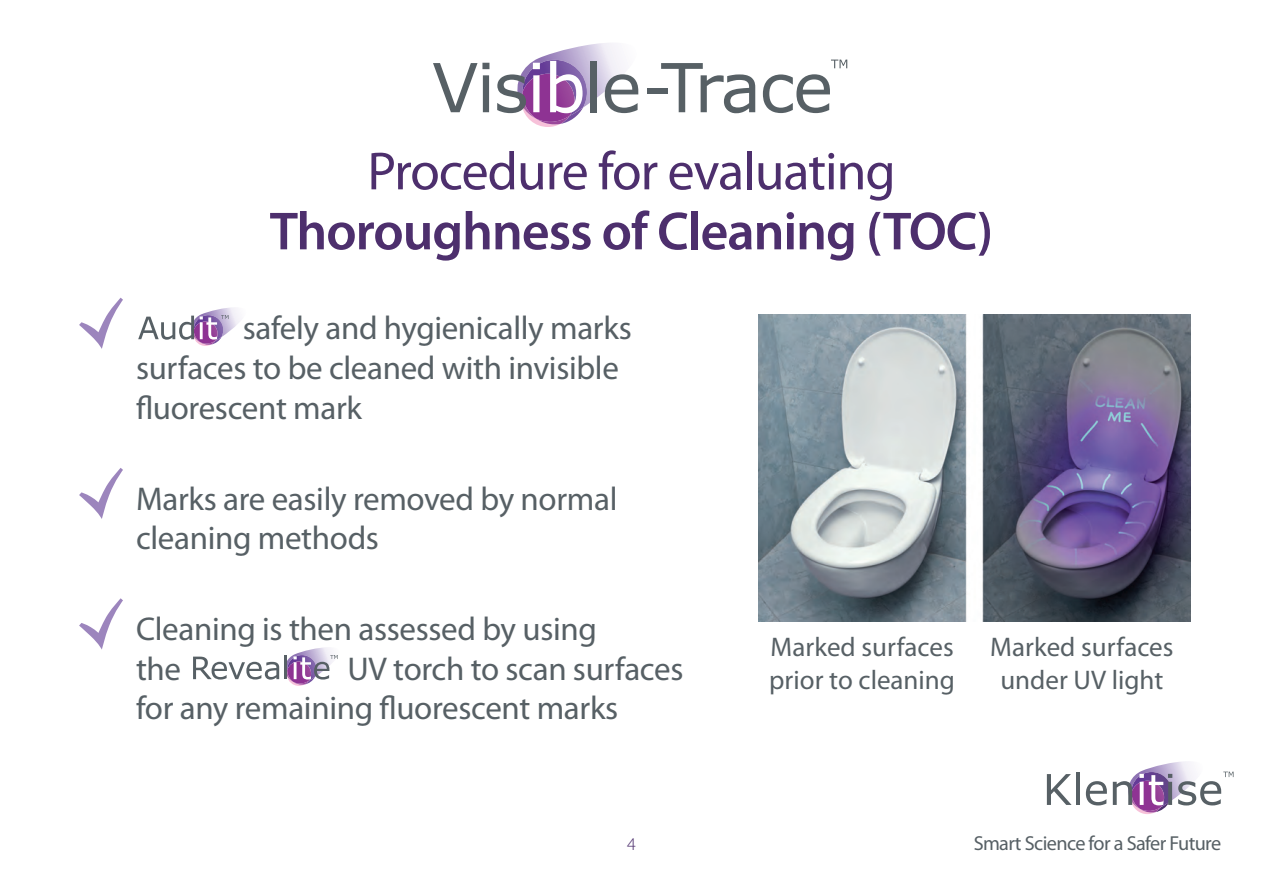
<style>
.page{position:relative;width:1263px;height:893px;background:#fff}
.page>*{position:absolute;margin:0;border:0;box-sizing:border-box;transform-origin:0 0}
.t1{font:600 54px/60px "Myriad Pro";letter-spacing:-.02em;color:#4d2f6d;text-align:center}
.t2{font:33px/39.6px "Myriad Pro";letter-spacing:-.01em;color:#576065}
.t3{font:27px/33px "Myriad Pro";color:#576065}
.t4{font:20.25px "Myriad Pro";letter-spacing:-.03em;color:#576065}
.t5{font:300 18px "Myriad Pro";color:#4d2f6d}
.s1{font-weight:400}
</style>
<div class="page">
<svg style="left:1047px;top:774px;width:24px;height:31px"></svg>
<hr style="left:1076px;top:773px;width:4px;height:32px;background:#576065">
<svg style="left:1086px;top:781px;width:21px;height:24px"></svg>
<svg style="left:1113px;top:762px;width:120px;height:52px"></svg>
<hr style="left:1168px;top:782px;width:4px;height:23px;background:#576065">
<svg style="left:433px;top:63px;width:56px;height:49px"></svg>
<svg style="left:497px;top:43px;width:142px;height:84px"></svg>
<div style="left:647px;top:88px;width:20px;height:6px;background:#576065"></div>
<svg style="left:661px;top:63px;width:94px;height:50px"></svg>
<svg style="left:763px;top:74px;width:67px;height:39px"></svg>
<svg style="left:831px;top:60px;width:16px;height:8px"></svg>
<svg style="left:79px;top:298px;width:44px;height:51px"></svg>
<svg style="left:79px;top:468px;width:44px;height:51px"></svg>
<svg style="left:79px;top:598px;width:44px;height:52px"></svg>
<img style="left:759px;top:314px;width:431px;height:307px">
<svg style="left:193px;top:647px;width:145px;height:39px"></svg>
<svg style="left:138px;top:308px;width:102px;height:38px"></svg>
<p class="t1" style="left:270px;top:140px;width:725px"><span class="s1">Procedure for evaluating<br></span>Thoroughness of Cleaning (TOC)</p>
<p class="t2" style="left:136px;top:308px;width:497px;text-indent:107px">safely and hygienically marks surfaces to be cleaned with invisible fluorescent mark</p>
<p class="t2" style="left:136px;top:478px;width:483px">Marks are easily removed by normal cleaning methods</p>
<p class="t2" style="left:136px;top:609px;width:462px">Cleaning is then assessed by using the</p>
<p class="t2" style="left:136px;top:648px;width:549px;text-indent:211px">UV torch to scan surfaces for any remaining fluorescent marks</p>
<p class="t3" style="left:769px;top:630px;width:187px">Marked surfaces prior to cleaning</p>
<p class="t3" style="left:990px;top:630px;width:185px;text-align:center">Marked surfaces under UV light</p>
<p class="t5" style="left:627px;top:834px;width:10px">4</p>
<p class="t4" style="left:974px;top:831px;width:249px">Smart Science for a Safer Future</p>
</div>
